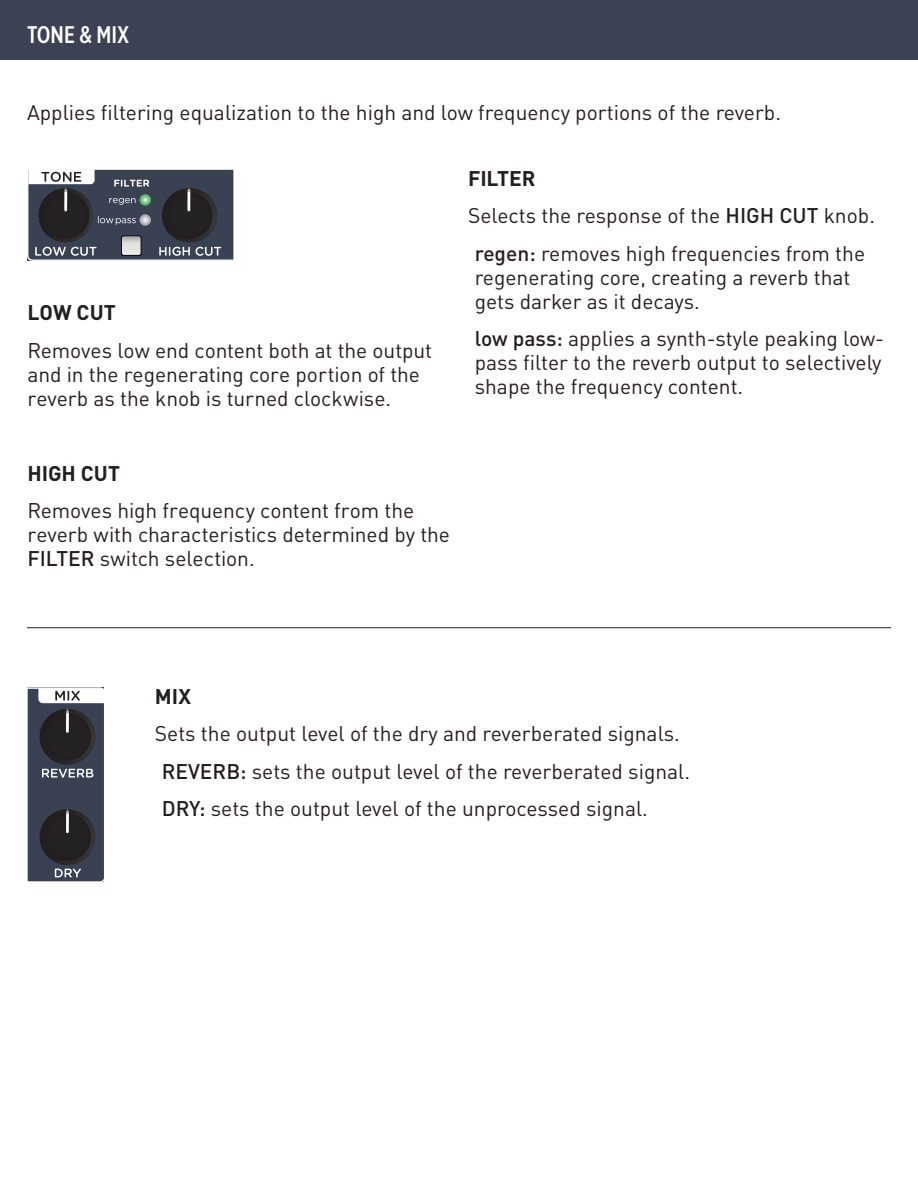
<style>
.page{position:relative;width:918px;height:1188px;background:#fff}
.page>*{position:absolute;margin:0;border:0;box-sizing:border-box;transform-origin:0 0}
.t1{font:500 24px "Gotham X Narrow";color:#fff}
.t2{font:21px/24px "DINOT";color:#231f20}
.t3{font:700 21px "DINOT";color:#231f20}
.s1{font-weight:500}
</style>
<div class="page">
<svg style="left:27px;top:170px;width:206px;height:90px;background:#4b4f59"></svg>
<svg style="left:27px;top:688px;width:77px;height:193px;background:#464953"></svg>
<div style="left:0;top:0;width:918px;height:60px;background:#3c4253"></div>
<hr style="left:27px;top:627px;width:864px;height:1px;background:#231f20">
<p class="t1" style="left:27px;top:20px;width:104px">TONE &amp; MIX</p>
<p class="t2" style="left:27px;top:100px;width:756px">Applies filtering equalization to the high and low frequency portions of the reverb.</p>
<p class="t3" style="left:27px;top:299px;width:90px">LOW CUT</p>
<p class="t2" style="left:27px;top:338px;width:406px">Removes low end content both at the output and in the regenerating core portion of the reverb as the knob is turned clockwise.</p>
<p class="t3" style="left:468px;top:164px;width:69px">FILTER</p>
<p class="t2" style="left:468px;top:203px;width:409px">Selects the response of the <span class="s1">HIGH CUT</span> knob.</p>
<p class="t2" style="left:475px;top:241px;width:392px"><span class="s1">regen:</span> removes high frequencies from the regenerating core, creating a reverb that gets darker as it decays.</p>
<p class="t2" style="left:475px;top:326px;width:411px"><span class="s1">low pass:</span> applies a synth-style peaking low&shy;pass filter to the reverb output to selectively shape the frequency content.</p>
<p class="t3" style="left:27px;top:459px;width:94px">HIGH CUT</p>
<p class="t2" style="left:27px;top:498px;width:424px">Removes high frequency content from the reverb with characteristics determined by the<br><span class="s1">FILTER</span> switch selection.</p>
<p class="t3" style="left:155px;top:683px;width:38px">MIX</p>
<p class="t2" style="left:155px;top:721px;width:526px">Sets the output level of the dry and reverberated signals.</p>
<p class="t2" style="left:162px;top:759px;width:530px"><span class="s1">REVERB:</span> sets the output level of the reverberated signal.</p>
<p class="t2" style="left:162px;top:796px;width:488px"><span class="s1">DRY:</span> sets the output level of the unprocessed signal.</p>
</div>
